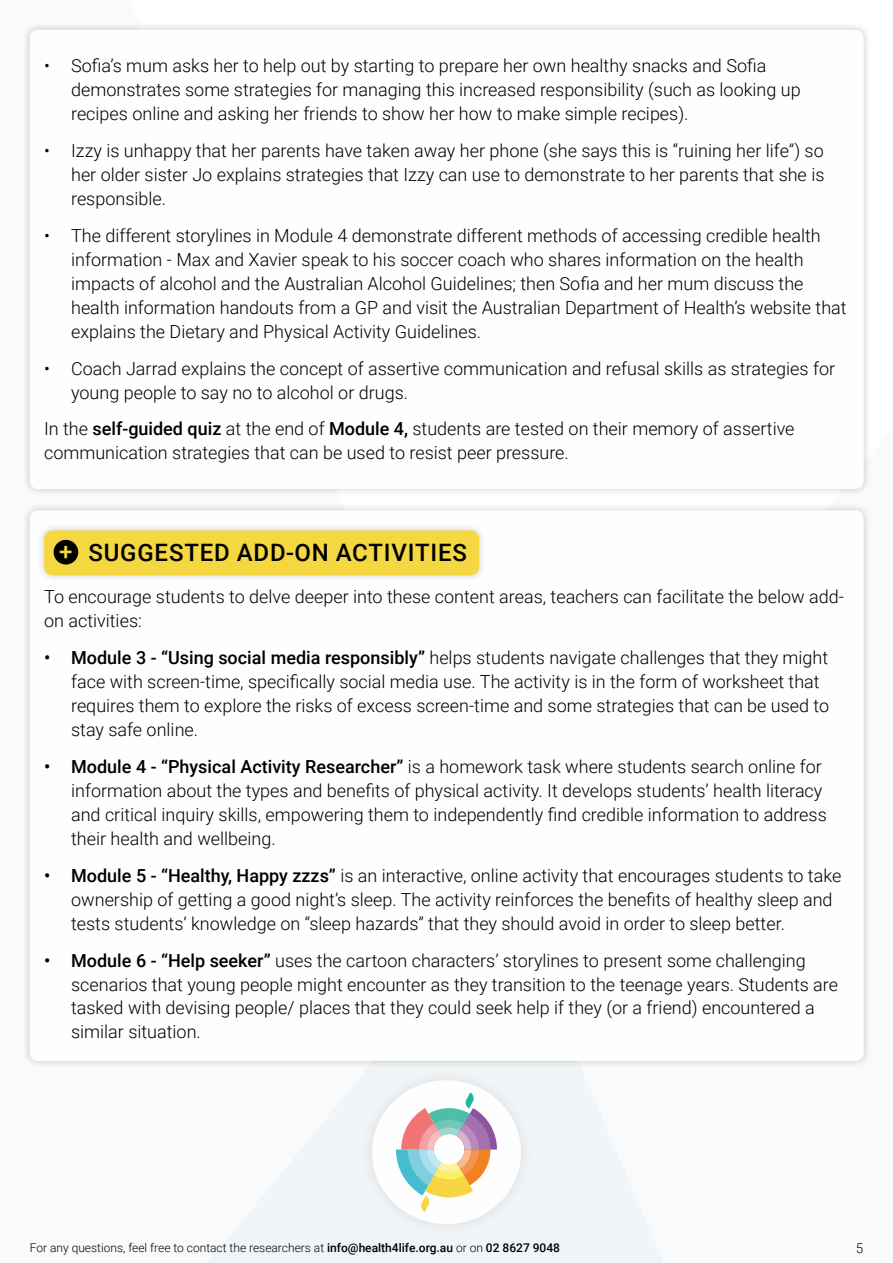
<style>
.page{position:relative;width:893px;height:1263px;background:#fff}
.page>*{position:absolute;margin:0;border:0;box-sizing:border-box;transform-origin:0 0}
.t1{font:500 24px "Roboto";letter-spacing:.035em;color:#000}
.t2{font:300 18px/24px "Roboto";color:#000}
.t3{font:300 13.5px "Roboto";color:#000}
.t4{font:300 12px "Roboto";color:#000}
.s1{font-weight:500}
.s2{color:#f3d83f}
</style>
<div class="page">
<div style="left:208px;top:1069px;width:456px;height:194px;background:#f2f5f8"></div>
<div style="left:21px;top:22px;width:851px;height:475px;background:#000;opacity:.2"></div>
<div style="left:30px;top:30px;width:834px;height:459px;background:#fefefe;border-radius:9px"></div>
<div style="left:21px;top:502px;width:851px;height:567px;background:#000;opacity:.2"></div>
<div style="left:30px;top:510px;width:834px;height:551px;background:#fefefe;border-radius:9px"></div>
<div style="left:359px;top:1067px;width:176px;height:171px;background:#f2f5f8"></div>
<div style="left:372px;top:1080px;width:149px;height:144px;background:#fefefe;border-radius:50%"></div>
<svg style="left:396px;top:1092px;width:101px;height:120px"></svg>
<div style="left:36px;top:522px;width:451px;height:61px;background:#000;opacity:.2"></div>
<div style="left:44px;top:530px;width:435px;height:45px;background:#f4d741;border-radius:9px"></div>
<div style="left:54px;top:540px;width:24px;height:24px;background:#000101;border-radius:50%"></div>
<p class="t2" style="left:71px;top:53px;width:731px;text-indent:-27px">• Sofia’s mum asks her to help out by starting to prepare her own healthy snacks and Sofia demonstrates some strategies for managing this increased responsibility (such as looking up recipes online and asking her friends to show her how to make simple recipes).</p>
<p class="t2" style="left:71px;top:138px;width:755px;text-align:justify;text-indent:-27px">• Izzy is unhappy that her parents have taken away her phone (she says this is “ruining her life”) so her older sister Jo explains strategies that Izzy can use to demonstrate to her parents that she is responsible.</p>
<p class="t2" style="left:71px;top:223px;width:777px;text-indent:-27px">• The different storylines in Module 4 demonstrate different methods of accessing credible health information - Max and Xavier speak to his soccer coach who shares information on the health impacts of alcohol and the Australian Alcohol Guidelines; then Sofia and her mum discuss the health information handouts from a GP and visit the Australian Department of Health’s website that explains the Dietary and Physical Activity Guidelines.</p>
<p class="t2" style="left:71px;top:355px;width:765px;text-indent:-27px">• Coach Jarrad explains the concept of assertive communication and refusal skills as strategies for young people to say no to alcohol or drugs.</p>
<p class="t2" style="left:44px;top:416px;width:752px">In the <span class="s1">self-guided quiz</span> at the end of <span class="s1">Module 4,</span> students are tested on their memory of assertive communication strategies that can be used to resist peer pressure.</p>
<h1 class="t1" style="left:59px;top:535px;width:409px"><span class="s2">+</span> SUGGESTED ADD-ON ACTIVITIES</h1>
<p class="t2" style="left:44px;top:584px;width:801px">To encourage students to delve deeper into these content areas, teachers can facilitate the below add&shy;on activities:</p>
<p class="t2" style="left:71px;top:645px;width:760px;text-indent:-27px"><span class="s1">• Module 3 - “Using social media responsibly”</span> helps students navigate challenges that they might face with screen-time, specifically social media use. The activity is in the form of worksheet that requires them to explore the risks of excess screen-time and some strategies that can be used to stay safe online.</p>
<p class="t2" style="left:71px;top:754px;width:757px;text-indent:-27px"><span class="s1">• Module 4 - “Physical Activity Researcher”</span> is a homework task where students search online for information about the types and benefits of physical activity. It develops students’ health literacy and critical inquiry skills, empowering them to independently find credible information to address their health and wellbeing.</p>
<p class="t2" style="left:71px;top:863px;width:772px;text-indent:-27px"><span class="s1">• Module 5 - “Healthy, Happy zzzs”</span> is an interactive, online activity that encourages students to take ownership of getting a good night’s sleep. The activity reinforces the benefits of healthy sleep and tests students’ knowledge on “sleep hazards” that they should avoid in order to sleep better.</p>
<p class="t2" style="left:71px;top:947px;width:768px;text-indent:-27px"><span class="s1">• Module 6 - “Help seeker”</span> uses the cartoon characters’ storylines to present some challenging scenarios that young people might encounter as they transition to the teenage years. Students are tasked with devising people/ places that they could seek help if they (or a friend) encountered a similar situation.</p>
<p class="t4" style="left:30px;top:1240px;width:532px">For any questions, feel free to contact the researchers at <span class="s1">info@health4life.org.au</span> or on <span class="s1">02 8627 9048</span></p>
<p class="t3" style="left:856px;top:1238px;width:9px">5</p>
</div>
